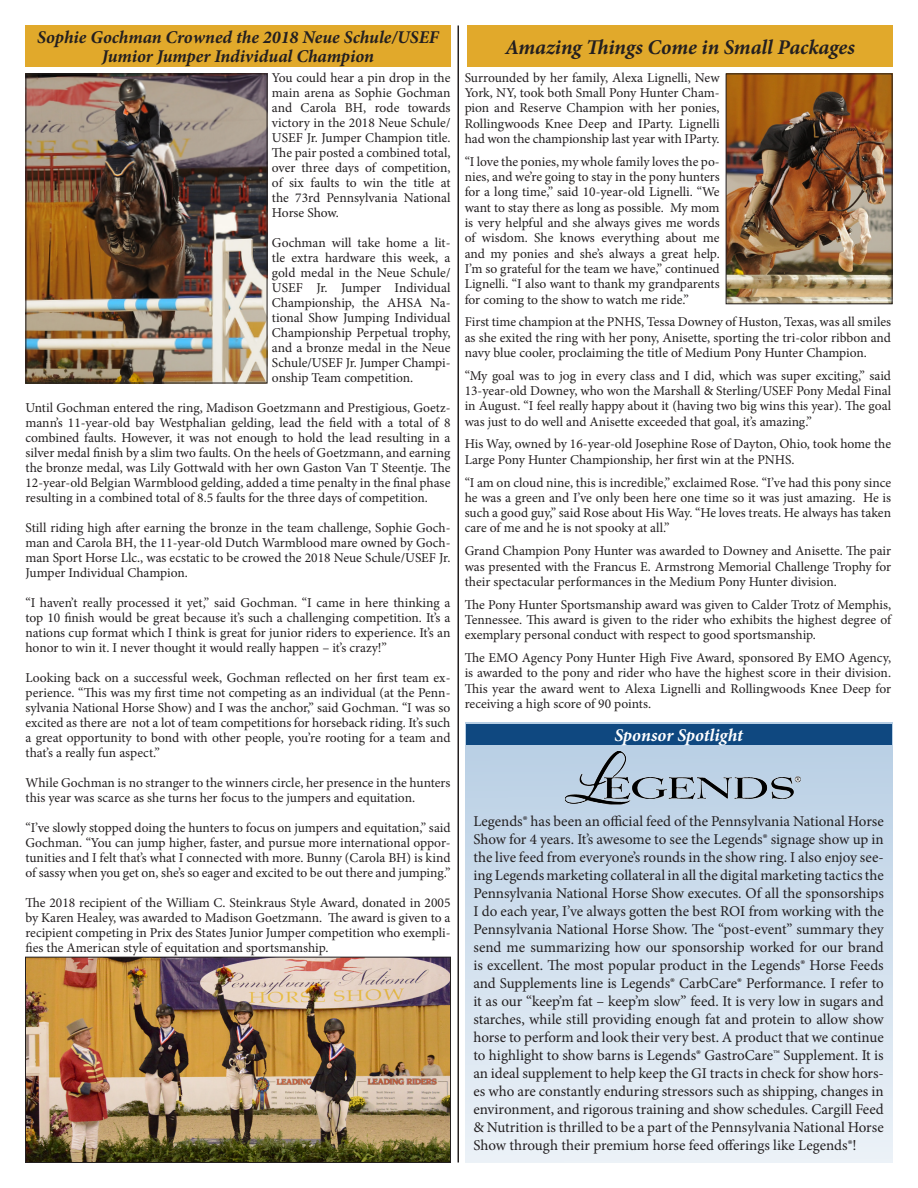
<style>
.page{position:relative;width:918px;height:1188px;background:#fff}
.page>*{position:absolute;margin:0;border:0;box-sizing:border-box;transform-origin:0 0}
.t1{font:italic 700 21px "Minion Pro";letter-spacing:-.005em;color:#231f20}
.t2{font:italic 700 18px "Minion Pro";letter-spacing:-.005em;color:#231f20}
.t3{font:italic 700 18px "Minion Pro";letter-spacing:-.005em;color:#fff}
.t4{font:15px/18px "Minion Pro";color:#231f20;text-align:justify}
.t5{font:13.5px/15px "Minion Pro";letter-spacing:-.005em;color:#231f20;text-align:justify}
</style>
<div class="page">
<div style="left:465px;top:722px;width:427px;height:441px;background:linear-gradient(to bottom,#b7cee4,#ecf2f7)"></div>
<hr style="left:458px;top:26px;width:1px;height:1136px;background:#231f20">
<img style="left:560px;top:745px;width:247px;height:70px">
<div style="left:466px;top:724px;width:425px;height:21px;background:#0f4880"></div>
<div style="left:26px;top:26px;width:425px;height:41px;background:#e1a92b"></div>
<div style="left:467px;top:26px;width:425px;height:41px;background:#e1a92b"></div>
<img style="left:28px;top:76px;width:237px;height:305px">
<div style="left:26px;top:74px;width:241px;height:309px;border:1px solid #231f20"></div>
<img style="left:27px;top:959px;width:422px;height:202px">
<div style="left:25px;top:957px;width:426px;height:206px;border:1px solid #231f20"></div>
<img style="left:728px;top:76px;width:162px;height:226px">
<div style="left:726px;top:74px;width:166px;height:230px;border:1px solid #231f20"></div>
<p class="t2" style="left:37px;top:24px;width:403px">Sophie Gochman Crowned the 2018 Neue Schule/USEF</p>
<p class="t2" style="left:102px;top:44px;width:274px">Jumior Jumper Individual Champion</p>
<p class="t5" style="left:272px;top:70px;width:180px">You could hear a pin drop in the main arena as Sophie Gochman and Carola BH, rode towards victory in the 2018 Neue Schule/ USEF Jr. Jumper Champion title.<br>The pair posted a combined total, over three days of competition, of six faults to win the title at the 73rd Pennsylvania National Horse Show.</p>
<p class="t5" style="left:272px;top:235px;width:180px">Gochman will take home a lit&shy;tle extra hardware this week, a gold medal in the Neue Schule/ USEF Jr. Jumper Individual Championship, the AHSA Na&shy;tional Show Jumping Individual Championship Perpetual trophy, and a bronze medal in the Neue Schule/USEF Jr. Jumper Champi&shy;onship Team competition.</p>
<p class="t5" style="left:26px;top:400px;width:427px">Until Gochman entered the ring, Madison Goetzmann and Prestigious, Goetz&shy;mann’s 11-year-old bay Westphalian gelding, lead the field with a total of 8 combined faults. However, it was not enough to hold the lead resulting in a silver medal finish by a slim two faults. On the heels of Goetzmann, and earning the bronze medal, was Lily Gottwald with her own Gaston Van T Steentje. The 12-year-old Belgian Warmblood gelding, added a time penalty in the final phase resulting in a combined total of 8.5 faults for the three days of competition.</p>
<p class="t5" style="left:26px;top:520px;width:427px">Still riding high after earning the bronze in the team challenge, Sophie Goch&shy;man and Carola BH, the 11-year-old Dutch Warmblood mare owned by Goch&shy;man Sport Horse Llc., was ecstatic to be crowed the 2018 Neue Schule/USEF Jr.<br>Jumper Individual Champion.</p>
<p class="t5" style="left:26px;top:595px;width:426px">“I haven’t really processed it yet,” said Gochman. “I came in here thinking a top 10 finish would be great because it’s such a challenging competition. It’s a nations cup format which I think is great for junior riders to experience. It’s an honor to win it. I never thought it would really happen – it’s crazy!”</p>
<p class="t5" style="left:26px;top:670px;width:427px">Looking back on a successful week, Gochman reflected on her first team ex&shy;perience. “This was my first time not competing as an individual (at the Penn&shy;sylvania National Horse Show) and I was the anchor,” said Gochman. “I was so excited as there are not a lot of team competitions for horseback riding. It’s such a great opportunity to bond with other people, you’re rooting for a team and that’s a really fun aspect.”</p>
<p class="t5" style="left:26px;top:775px;width:427px">While Gochman is no stranger to the winners circle, her presence in the hunters this year was scarce as she turns her focus to the jumpers and equitation.</p>
<p class="t5" style="left:26px;top:820px;width:427px">“I’ve slowly stopped doing the hunters to focus on jumpers and equitation,” said Gochman. “You can jump higher, faster, and pursue more international oppor&shy;tunities and I felt that’s what I connected with more. Bunny (Carola BH) is kind of sassy when you get on, she’s so eager and excited to be out there and jumping.”</p>
<p class="t5" style="left:26px;top:895px;width:427px">The 2018 recipient of the William C. Steinkraus Style Award, donated in 2005 by Karen Healey, was awarded to Madison Goetzmann. The award is given to a recipient competing in Prix des States Junior Jumper competition who exempli&shy;fies the American style of equitation and sportsmanship.</p>
<p class="t1" style="left:505px;top:32px;width:351px">Amazing Things Come in Small Packages</p>
<p class="t5" style="left:465px;top:70px;width:257px">Surrounded by her family, Alexa Lignelli, New York, NY, took both Small Pony Hunter Cham&shy;pion and Reserve Champion with her ponies, Rollingwoods Knee Deep and IParty. Lignelli had won the championship last year with IParty.</p>
<p class="t5" style="left:465px;top:154px;width:257px">“I love the ponies, my whole family loves the po&shy;nies, and we’re going to stay in the pony hunters for a long time,” said 10-year-old Lignelli. “We want to stay there as long as possible. My mom is very helpful and she always gives me words of wisdom. She knows everything about me and my ponies and she’s always a great help.<br>I’m so grateful for the team we have,” continued Lignelli. “I also want to thank my grandparents for coming to the show to watch me ride.”</p>
<p class="t5" style="left:465px;top:314px;width:428px">First time champion at the PNHS, Tessa Downey of Huston, Texas, was all smiles as she exited the ring with her pony, Anisette, sporting the tri-color ribbon and navy blue cooler, proclaiming the title of Medium Pony Hunter Champion.</p>
<p class="t5" style="left:465px;top:368px;width:428px">“My goal was to jog in every class and I did, which was super exciting,” said 13-year-old Downey, who won the Marshall &amp; Sterling/USEF Pony Medal Final in August. “I feel really happy about it (having two big wins this year). The goal was just to do well and Anisette exceeded that goal, it’s amazing.”</p>
<p class="t5" style="left:465px;top:437px;width:428px">His Way, owned by 16-year-old Josephine Rose of Dayton, Ohio, took home the<br>Large Pony Hunter Championship, her first win at the PNHS.</p>
<p class="t5" style="left:465px;top:475px;width:428px">“I am on cloud nine, this is incredible,” exclaimed Rose. “I’ve had this pony since he was a green and I’ve only been here one time so it was just amazing. He is such a good guy,” said Rose about His Way. “He loves treats. He always has taken care of me and he is not spooky at all.”</p>
<p class="t5" style="left:465px;top:543px;width:428px">Grand Champion Pony Hunter was awarded to Downey and Anisette. The pair was presented with the Francus E. Armstrong Memorial Challenge Trophy for their spectacular performances in the Medium Pony Hunter division.</p>
<p class="t5" style="left:465px;top:597px;width:428px">The Pony Hunter Sportsmanship award was given to Calder Trotz of Memphis, Tennessee. This award is given to the rider who exhibits the highest degree of exemplary personal conduct with respect to good sportsmanship.</p>
<p class="t5" style="left:465px;top:650px;width:428px">The EMO Agency Pony Hunter High Five Award, sponsored By EMO Agency, is awarded to the pony and rider who have the highest score in their division.<br>This year the award went to Alexa Lignelli and Rollingwoods Knee Deep for receiving a high score of 90 points.</p>
<p class="t3" style="left:614px;top:722px;width:130px">Sponsor Spotlight</p>
<p class="t4" style="left:473px;top:812px;width:412px">Legends® has been an official feed of the Pennsylvania National Horse Show for 4 years. It’s awesome to see the Legends® signage show up in the live feed from everyone’s rounds in the show ring. I also enjoy see&shy;ing Legends marketing collateral in all the digital marketing tactics the Pennsylvania National Horse Show executes. Of all the sponsorships I do each year, I’ve always gotten the best ROI from working with the Pennsylvania National Horse Show. The “post-event” summary they send me summarizing how our sponsorship worked for our brand is excellent. The most popular product in the Legends® Horse Feeds and Supplements line is Legends® CarbCare® Performance. I refer to it as our “keep’m fat – keep’m slow” feed. It is very low in sugars and starches, while still providing enough fat and protein to allow show horse to perform and look their very best. A product that we continue to highlight to show barns is Legends® GastroCare™ Supplement. It is an ideal supplement to help keep the GI tracts in check for show hors&shy;es who are constantly enduring stressors such as shipping, changes in environment, and rigorous training and show schedules. Cargill Feed &amp; Nutrition is thrilled to be a part of the Pennsylvania National Horse Show through their premium horse feed offerings like Legends®!</p>
</div>
